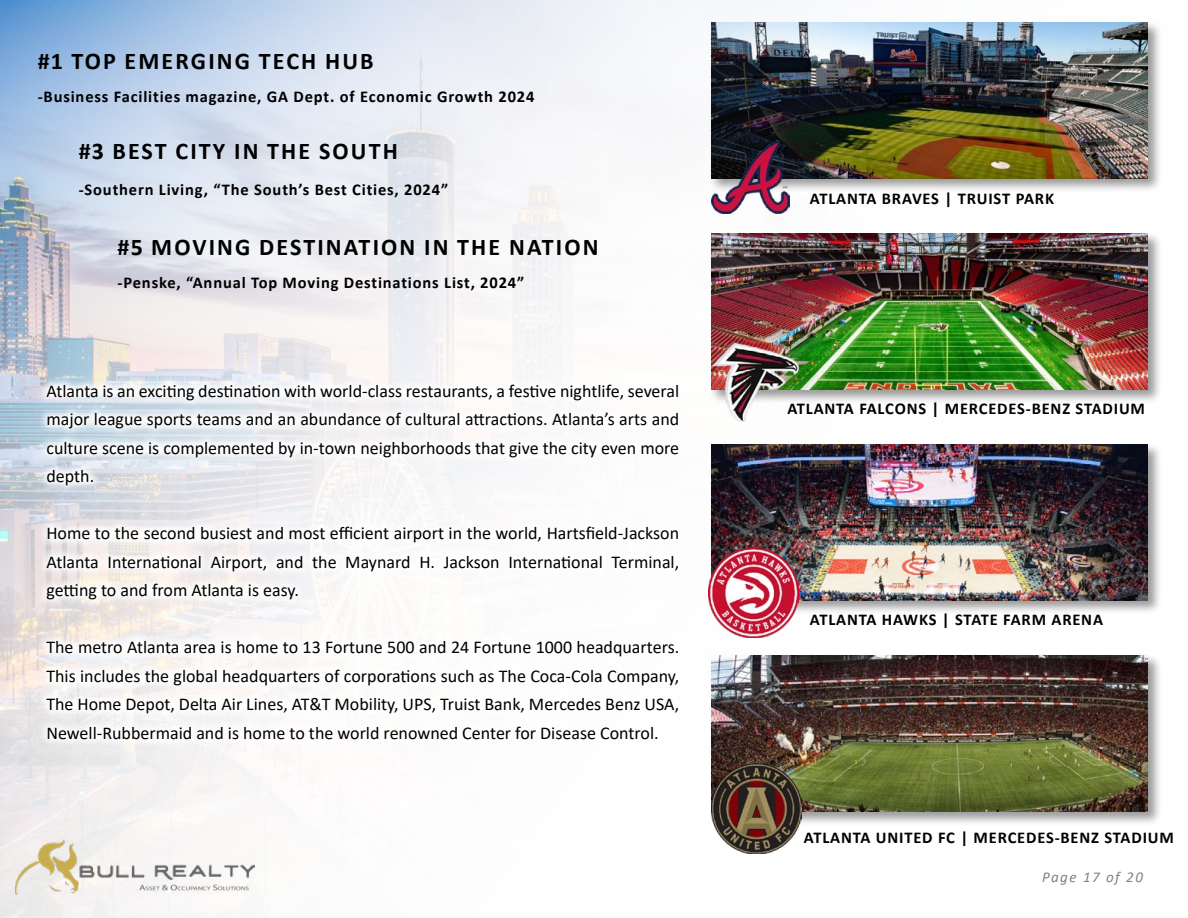
<style>
.page{position:relative;width:1188px;height:918px;background:#fff}
.page>*{position:absolute;margin:0;border:0;box-sizing:border-box;transform-origin:0 0}
.t1{font:700 24px "Calibri";letter-spacing:.09em;color:#000}
.t2{font:18px/28.5px "Calibri";color:#000;text-align:justify}
.t3{font:700 16.5px "Calibri";letter-spacing:.05em;color:#000}
.t4{font:italic 15px "Calibri";letter-spacing:.1em;color:#808285}
</style>
<div class="page">
<img style="left:0;top:0;width:1160px;height:917px">
<svg style="left:37px;top:375px;width:651px;height:374px"></svg>
<img style="left:712px;top:141px;width:77px;height:72px">
<img style="left:709px;top:337px;width:108px;height:85px">
<img style="left:709px;top:548px;width:90px;height:90px">
<img style="left:712px;top:764px;width:90px;height:90px">
<img style="left:15px;top:839px;width:240px;height:56px">
<h1 class="t1" style="left:38px;top:44px;width:337px">#1 TOP EMERGING TECH HUB</h1>
<p class="t3" style="left:38px;top:85px;width:498px">-Business Facilities magazine, GA Dept. of Economic Growth 2024</p>
<h1 class="t1" style="left:79px;top:134px;width:321px">#3 BEST CITY IN THE SOUTH</h1>
<p class="t3" style="left:79px;top:177px;width:371px">-Southern Living, “The South’s Best Cities, 2024”</p>
<h1 class="t1" style="left:118px;top:230px;width:482px">#5 MOVING DESTINATION IN THE NATION</h1>
<p class="t3" style="left:118px;top:271px;width:408px">-Penske, “Annual Top Moving Destinations List, 2024”</p>
<p class="t2" style="left:46px;top:376px;width:634px">Atlanta is an exciting destination with world-class restaurants, a festive nightlife, several major league sports teams and an abundance of cultural attractions. Atlanta’s arts and culture scene is complemented by in-town neighborhoods that give the city even more depth.</p>
<p class="t2" style="left:46px;top:519px;width:634px">Home to the second busiest and most efficient airport in the world, Hartsfield-Jackson Atlanta International Airport, and the Maynard H. Jackson International Terminal, getting to and from Atlanta is easy.</p>
<p class="t2" style="left:46px;top:633px;width:634px">The metro Atlanta area is home to 13 Fortune 500 and 24 Fortune 1000 headquarters.<br>This includes the global headquarters of corporations such as The Coca-Cola Company, The Home Depot, Delta Air Lines, AT&amp;T Mobility, UPS, Truist Bank, Mercedes Benz USA, Newell-Rubbermaid and is home to the world renowned Center for Disease Control.</p>
<p class="t3" style="left:810px;top:187px;width:246px">ATLANTA BRAVES | TRUIST PARK</p>
<p class="t3" style="left:787px;top:397px;width:359px">ATLANTA FALCONS | MERCEDES-BENZ STADIUM</p>
<p class="t3" style="left:810px;top:608px;width:295px">ATLANTA HAWKS | STATE FARM ARENA</p>
<p class="t3" style="left:804px;top:826px;width:371px">ATLANTA UNITED FC | MERCEDES-BENZ STADIUM</p>
<p class="t4" style="left:1042px;top:867px;width:102px">Page 17 of 20</p>
</div>
